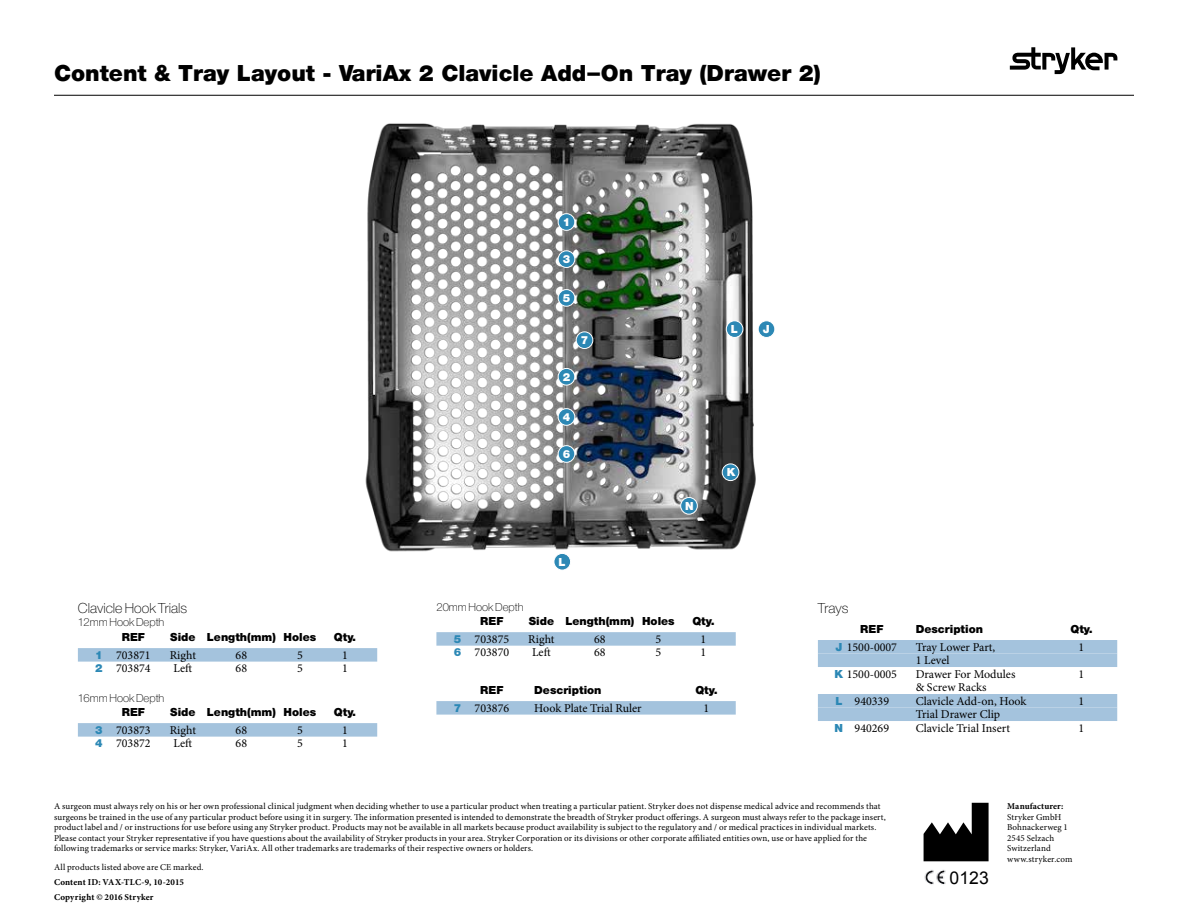
<style>
.page{position:relative;width:1188px;height:918px;background:#fff}
.page>*{position:absolute;margin:0;border:0;box-sizing:border-box;transform-origin:0 0}
.t1{font:24px "Helvetica Neue H95";color:#000}
.t2{font:17.55px "Arial";color:#000}
.t3{font:15px "Helvetica Neue H35";color:#000}
.t4{font:12px "Minion Pro";color:#000}
.t5{font:12px "Helvetica Neue H95";color:#000}
.t6{font:12px "Helvetica Neue H35";color:#000}
.t7{font:12px "Helvetica Neue H95";color:#fff}
.t8{font:9px/10.5px "Minion Pro";letter-spacing:.01em;color:#000}
.t9{font:700 9px/14.7px "Minion Pro";letter-spacing:.015em;color:#000}
.s1{font-family:"Helvetica Neue H95";color:#2c88b5}
</style>
<div class="page">
<hr style="left:54px;top:95px;width:1080px;height:1px;background:#000">
<div style="left:78px;top:648px;width:299px;height:14px;background:#a4c3dd"></div>
<div style="left:78px;top:723px;width:299px;height:14px;background:#a4c3dd"></div>
<div style="left:436px;top:632px;width:300px;height:14px;background:#a4c3dd"></div>
<img style="left:365px;top:123px;width:401px;height:429px">
<div style="left:436px;top:701px;width:300px;height:14px;background:#a4c3dd"></div>
<div style="left:818px;top:640px;width:299px;height:14px;background:#a4c3dd"></div>
<div style="left:818px;top:654px;width:299px;height:13px;background:#a4c3dd"></div>
<div style="left:818px;top:694px;width:299px;height:14px;background:#a4c3dd"></div>
<div style="left:818px;top:708px;width:299px;height:13px;background:#a4c3dd"></div>
<div style="left:558px;top:214px;width:17px;height:16px;background:#2c88b5;border-radius:50%"></div>
<div style="left:558px;top:213px;width:17px;height:18px;border:1px solid #fff;border-radius:50%"></div>
<div style="left:558px;top:251px;width:17px;height:16px;background:#2c88b5;border-radius:50%"></div>
<div style="left:558px;top:251px;width:17px;height:17px;border:1px solid #fff;border-radius:50%"></div>
<div style="left:558px;top:290px;width:17px;height:16px;background:#2c88b5;border-radius:50%"></div>
<div style="left:558px;top:289px;width:17px;height:17px;border:1px solid #fff;border-radius:50%"></div>
<div style="left:576px;top:332px;width:17px;height:17px;background:#2c88b5;border-radius:50%"></div>
<div style="left:576px;top:332px;width:17px;height:17px;border:1px solid #fff;border-radius:50%"></div>
<div style="left:558px;top:446px;width:17px;height:16px;background:#2c88b5;border-radius:50%"></div>
<div style="left:558px;top:445px;width:17px;height:18px;border:1px solid #fff;border-radius:50%"></div>
<div style="left:558px;top:409px;width:17px;height:16px;background:#2c88b5;border-radius:50%"></div>
<div style="left:558px;top:408px;width:17px;height:18px;border:1px solid #fff;border-radius:50%"></div>
<div style="left:558px;top:368px;width:17px;height:17px;background:#2c88b5;border-radius:50%"></div>
<div style="left:558px;top:368px;width:17px;height:17px;border:1px solid #fff;border-radius:50%"></div>
<div style="left:722px;top:464px;width:17px;height:17px;background:#2c88b5;border-radius:50%"></div>
<div style="left:722px;top:464px;width:17px;height:17px;border:1px solid #fff;border-radius:50%"></div>
<div style="left:758px;top:321px;width:17px;height:16px;background:#2c88b5;border-radius:50%"></div>
<div style="left:758px;top:321px;width:17px;height:17px;border:1px solid #fff;border-radius:50%"></div>
<div style="left:681px;top:498px;width:16px;height:16px;background:#2c88b5;border-radius:50%"></div>
<div style="left:680px;top:497px;width:18px;height:17px;border:1px solid #fff;border-radius:50%"></div>
<div style="left:726px;top:321px;width:17px;height:16px;background:#2c88b5;border-radius:50%"></div>
<div style="left:726px;top:321px;width:17px;height:17px;border:1px solid #fff;border-radius:50%"></div>
<div style="left:554px;top:553px;width:17px;height:17px;background:#2c88b5;border-radius:50%"></div>
<div style="left:554px;top:553px;width:17px;height:17px;border:1px solid #fff;border-radius:50%"></div>
<svg style="left:924px;top:803px;width:65px;height:58px"></svg>
<img style="left:923px;top:857px;width:32px;height:28px">
<svg style="left:1010px;top:47px;width:107px;height:27px"></svg>
<h1 class="t1" style="left:54px;top:57px;width:768px">Content &amp; Tray Layout - VariAx 2 Clavicle Add–On Tray (Drawer 2)</h1>
<h3 class="t3" style="left:78px;top:598px;width:111px">Clavicle Hook Trials</h3>
<h3 class="t6" style="left:78px;top:614px;width:88px">12mm Hook Depth</h3>
<h3 class="t5" style="left:122px;top:629px;width:25px">REF</h3>
<h3 class="t5" style="left:170px;top:629px;width:147px">Side Length(mm) Holes</h3>
<h3 class="t5" style="left:334px;top:629px;width:24px">Qty.</h3>
<h3 class="t4" style="left:95px;top:647px;width:57px"><span class="s1">1</span> 703871</h3>
<h3 class="t4" style="left:170px;top:647px;width:28px">Right</h3>
<h3 class="t4" style="left:236px;top:647px;width:13px">68</h3>
<h3 class="t4" style="left:297px;top:647px;width:7px">5</h3>
<h3 class="t4" style="left:342px;top:647px;width:7px">1</h3>
<h3 class="t4" style="left:95px;top:660px;width:57px"><span class="s1">2</span> 703874</h3>
<h3 class="t4" style="left:174px;top:660px;width:20px">Left</h3>
<h3 class="t4" style="left:236px;top:660px;width:13px">68</h3>
<h3 class="t4" style="left:297px;top:660px;width:7px">5</h3>
<h3 class="t4" style="left:342px;top:660px;width:7px">1</h3>
<h3 class="t5" style="left:122px;top:704px;width:25px">REF</h3>
<h3 class="t5" style="left:170px;top:704px;width:147px">Side Length(mm) Holes</h3>
<h3 class="t5" style="left:334px;top:704px;width:24px">Qty.</h3>
<h3 class="t4" style="left:95px;top:722px;width:57px"><span class="s1">3</span> 703873</h3>
<h3 class="t4" style="left:170px;top:722px;width:28px">Right</h3>
<h3 class="t4" style="left:236px;top:722px;width:13px">68</h3>
<h3 class="t4" style="left:297px;top:722px;width:7px">5</h3>
<h3 class="t4" style="left:342px;top:722px;width:7px">1</h3>
<h3 class="t4" style="left:95px;top:735px;width:57px"><span class="s1">4</span> 703872</h3>
<h3 class="t4" style="left:174px;top:735px;width:20px">Left</h3>
<h3 class="t4" style="left:236px;top:735px;width:13px">68</h3>
<h3 class="t4" style="left:297px;top:735px;width:7px">5</h3>
<h3 class="t4" style="left:342px;top:735px;width:7px">1</h3>
<h3 class="t6" style="left:78px;top:690px;width:88px">16mm Hook Depth</h3>
<h3 class="t7" style="left:563px;top:214px;width:9px">1</h3>
<h3 class="t7" style="left:563px;top:251px;width:9px">3</h3>
<h3 class="t7" style="left:563px;top:290px;width:9px">5</h3>
<h3 class="t7" style="left:563px;top:369px;width:9px">2</h3>
<h3 class="t7" style="left:581px;top:332px;width:9px">7</h3>
<h3 class="t7" style="left:563px;top:409px;width:9px">4</h3>
<h3 class="t7" style="left:563px;top:446px;width:9px">6</h3>
<h3 class="t7" style="left:731px;top:321px;width:9px">L</h3>
<h3 class="t7" style="left:685px;top:498px;width:10px">N</h3>
<h3 class="t7" style="left:727px;top:464px;width:10px">K</h3>
<h3 class="t6" style="left:436px;top:599px;width:89px">20mm Hook Depth</h3>
<h3 class="t7" style="left:559px;top:554px;width:9px">L</h3>
<h3 class="t5" style="left:480px;top:613px;width:25px">REF</h3>
<h3 class="t5" style="left:529px;top:613px;width:147px">Side Length(mm) Holes</h3>
<h3 class="t5" style="left:692px;top:613px;width:24px">Qty.</h3>
<h3 class="t4" style="left:454px;top:631px;width:57px"><span class="s1">5</span> 703875</h3>
<h3 class="t4" style="left:528px;top:631px;width:28px">Right</h3>
<h3 class="t4" style="left:594px;top:631px;width:13px">68</h3>
<h3 class="t4" style="left:656px;top:631px;width:7px">5</h3>
<h3 class="t4" style="left:701px;top:631px;width:7px">1</h3>
<h3 class="t4" style="left:454px;top:644px;width:57px"><span class="s1">6</span> 703870</h3>
<h3 class="t4" style="left:532px;top:644px;width:20px">Left</h3>
<h3 class="t4" style="left:594px;top:644px;width:13px">68</h3>
<h3 class="t4" style="left:656px;top:644px;width:7px">5</h3>
<h3 class="t4" style="left:701px;top:644px;width:7px">1</h3>
<h3 class="t5" style="left:480px;top:682px;width:25px">REF</h3>
<h3 class="t5" style="left:534px;top:682px;width:69px">Description</h3>
<h3 class="t5" style="left:695px;top:682px;width:24px">Qty.</h3>
<h3 class="t4" style="left:454px;top:700px;width:57px"><span class="s1">7</span> 703876</h3>
<h3 class="t4" style="left:534px;top:700px;width:109px">Hook Plate Trial Ruler</h3>
<h3 class="t4" style="left:704px;top:700px;width:7px">1</h3>
<h3 class="t7" style="left:763px;top:321px;width:8px">J</h3>
<h3 class="t3" style="left:818px;top:598px;width:32px">Trays</h3>
<h3 class="t5" style="left:860px;top:621px;width:25px">REF</h3>
<h3 class="t5" style="left:916px;top:621px;width:69px">Description</h3>
<h3 class="t5" style="left:1070px;top:621px;width:24px">Qty.</h3>
<h3 class="t4" style="left:835px;top:639px;width:63px"><span class="s1">J</span> 1500-0007</h3>
<h3 class="t4" style="left:916px;top:639px;width:81px">Tray Lower Part,</h3>
<h3 class="t4" style="left:1079px;top:639px;width:7px">1</h3>
<h3 class="t4" style="left:916px;top:652px;width:35px">1 Level</h3>
<h3 class="t4" style="left:835px;top:666px;width:64px"><span class="s1">K</span> 1500-0005</h3>
<h3 class="t4" style="left:916px;top:666px;width:101px">Drawer For Modules</h3>
<h3 class="t4" style="left:1079px;top:666px;width:7px">1</h3>
<h3 class="t4" style="left:916px;top:679px;width:72px">&amp; Screw Racks</h3>
<h3 class="t4" style="left:835px;top:693px;width:55px"><span class="s1">L</span> 940339</h3>
<h3 class="t4" style="left:916px;top:693px;width:112px">Clavicle Add-on, Hook</h3>
<h3 class="t4" style="left:1079px;top:693px;width:7px">1</h3>
<h3 class="t4" style="left:916px;top:706px;width:86px">Trial Drawer Clip</h3>
<h3 class="t4" style="left:835px;top:720px;width:56px"><span class="s1">N</span> 940269</h3>
<h3 class="t4" style="left:916px;top:720px;width:96px">Clavicle Trial Insert</h3>
<h3 class="t4" style="left:1079px;top:720px;width:7px">1</h3>
<p class="t8" style="left:54px;top:801px;width:833px">A surgeon must always rely on his or her own professional clinical judgment when deciding whether to use a particular product when treating a particular patient. Stryker does not dispense medical advice and recommends that surgeons be trained in the use of any particular product before using it in surgery. The information presented is intended to demonstrate the breadth of Stryker product offerings. A surgeon must always refer to the package insert, product label and / or instructions for use before using any Stryker product. Products may not be available in all markets because product availability is subject to the regulatory and / or medical practices in individual markets.<br>Please contact your Stryker representative if you have questions about the availability of Stryker products in your area. Stryker Corporation or its divisions or other corporate affiliated entities own, use or have applied for the following trademarks or service marks: Stryker, VariAx. All other trademarks are trademarks of their respective owners or holders.</p>
<p class="t8" style="left:54px;top:862px;width:151px">All products listed above are CE marked.</p>
<p class="t9" style="left:54px;top:875px;width:132px">Content ID: VAX-TLC-9, 10-2015<br>Copyright © 2016 Stryker</p>
<h2 class="t2" style="left:950px;top:866px;width:41px">0123</h2>
<p class="t9" style="left:1007px;top:799px;width:58px">Manufacturer:</p>
<p class="t8" style="left:1007px;top:812px;width:67px">Stryker GmbH<br>Bohnackerweg 1<br>2545 Selzach<br>Switzerland www.stryker.com</p>
</div>
